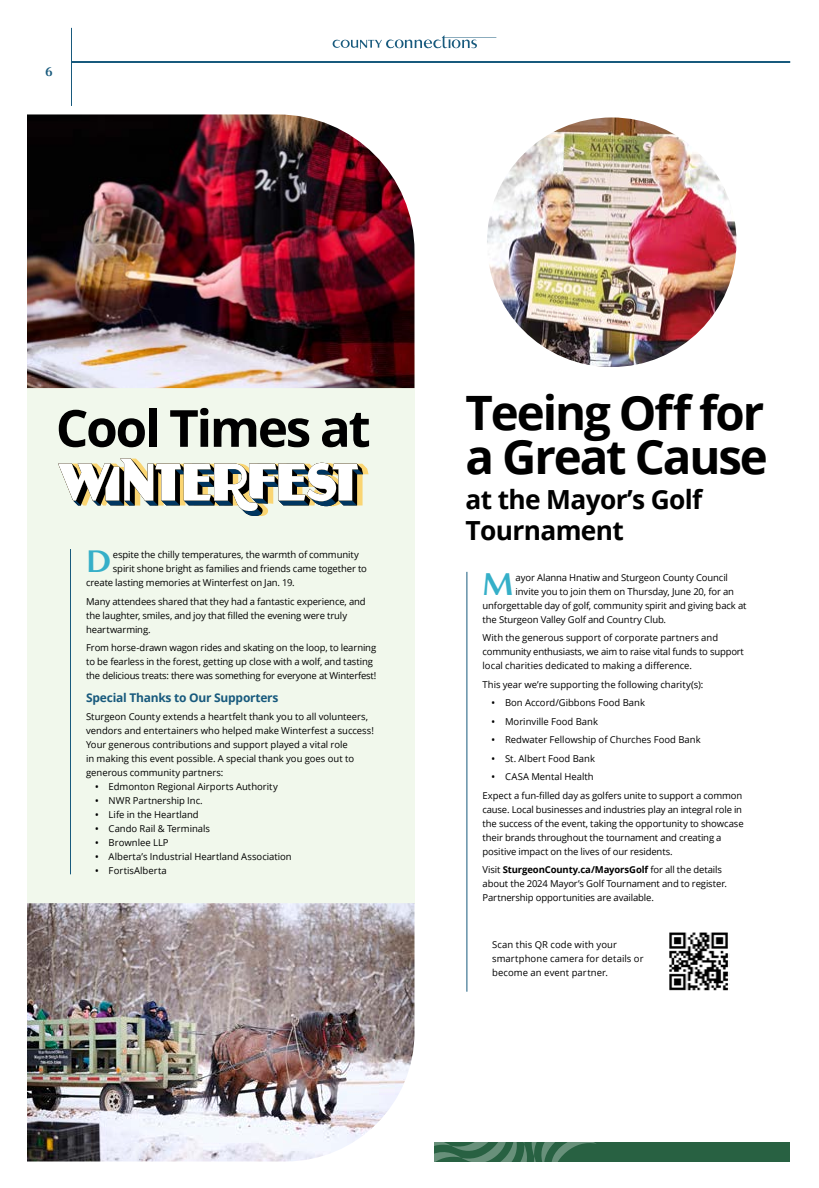
<style>
.page{position:relative;width:819px;height:1188px;background:#fff}
.page>*{position:absolute;margin:0;border:0;box-sizing:border-box;transform-origin:0 0}
.t1{font:700 51.2px "Open Sans";letter-spacing:-.045em;color:#000}
.t2{font:700 47.4px/44.1px "Open Sans";letter-spacing:-.045em;color:#000}
.t3{font:700 30px "Accent Graphic";color:#35afc8}
.t4{font:700 26.3px/31.6px "Open Sans";letter-spacing:-.025em;color:#000}
.t5{font:700 12px "Open Sans";letter-spacing:-.02em;color:#185a7d}
.t6{font:700 12px "Accent Graphic";color:#185a7d}
.t7{font:9.5px/14px "Open Sans";letter-spacing:-.005em;color:#000}
.s1{font-weight:600}
.s2{font-weight:700}
</style>
<div class="page">
<div style="left:27px;top:355px;width:388px;height:548px;background:#f1f8ec"></div>
<hr style="left:70px;top:549px;width:1px;height:325px;background:#185a7d">
<img style="left:27px;top:114px;width:387px;height:274px">
<img style="left:27px;top:903px;width:387px;height:258px">
<svg style="left:58px;top:458px;width:311px;height:58px"></svg>
<img style="left:485px;top:116px;width:253px;height:253px;border-radius:126px">
<hr style="left:466px;top:572px;width:1px;height:420px;background:#185a7d">
<div style="left:435px;top:1142px;width:355px;height:19px;background:#286142"></div>
<svg style="left:435px;top:1142px;width:161px;height:19px"></svg>
<img style="left:669px;top:932px;width:60px;height:59px">
<p class="t6" style="left:45px;top:66px;width:9px">6</p>
<h1 class="t1" style="left:56px;top:408px;width:316px">Cool Times at</h1>
<h3 class="t3" style="left:86px;top:546px;width:26px">D</h3>
<p class="t7" style="left:113px;top:549px;width:248px">espite the chilly temperatures, the warmth of community</p>
<p class="t7" style="left:113px;top:563px;width:256px">spirit shone bright as families and friends came together to</p>
<p class="t7" style="left:86px;top:577px;width:210px">create lasting memories at Winterfest on Jan. 19.</p>
<p class="t7" style="left:86px;top:595px;width:281px">Many attendees shared that they had a fantastic experience, and the laughter, smiles, and joy that filled the evening were truly heartwarming.</p>
<p class="t7" style="left:86px;top:642px;width:292px">From horse-drawn wagon rides and skating on the loop, to learning to be fearless in the forest, getting up close with a wolf, and tasting the delicious treats: there was something for everyone at Winterfest!</p>
<p class="t5" style="left:86px;top:692px;width:194px">Special Thanks to Our Supporters</p>
<p class="t7" style="left:86px;top:709px;width:289px">Sturgeon County extends a heartfelt thank you to all volunteers, vendors and entertainers who helped make Winterfest a success!<br>Your generous contributions and support played a vital role<br>in making this event possible. A special thank you goes out to generous community partners:</p>
<p class="t7" style="left:95px;top:779px;width:184px"><span class="s1">•</span> Edmonton Regional Airports Authority</p>
<p class="t7" style="left:95px;top:793px;width:109px"><span class="s1">•</span> NWR Partnership Inc.</p>
<p class="t7" style="left:95px;top:807px;width:105px"><span class="s1">•</span> Life in the Heartland</p>
<p class="t7" style="left:95px;top:821px;width:116px"><span class="s1">•</span> Cando Rail &amp; Terminals</p>
<p class="t7" style="left:95px;top:837px;width:75px"><span class="s1">•</span> Brownlee LLP</p>
<p class="t7" style="left:95px;top:849px;width:198px"><span class="s1">•</span> Alberta’s Industrial Heartland Association</p>
<p class="t7" style="left:95px;top:865px;width:73px"><span class="s1">•</span> FortisAlberta</p>
<h2 class="t2" style="left:466px;top:390px;width:304px">Teeing Off for a Great Cause</h2>
<h3 class="t4" style="left:466px;top:486px;width:238px">at the Mayor’s Golf<br>Tournament</h3>
<h3 class="t3" style="left:483px;top:569px;width:33px">M</h3>
<p class="t7" style="left:516px;top:570px;width:214px">ayor Alanna Hnatiw and Sturgeon County Council</p>
<p class="t7" style="left:516px;top:585px;width:220px">invite you to join them on Thursday, June 20, for an</p>
<p class="t7" style="left:483px;top:599px;width:266px">unforgettable day of golf, community spirit and giving back at</p>
<p class="t7" style="left:483px;top:612px;width:185px">the Sturgeon Valley Golf and Country Club.</p>
<p class="t7" style="left:483px;top:632px;width:263px">With the generous support of corporate partners and community enthusiasts, we aim to raise vital funds to support local charities dedicated to making a difference.</p>
<p class="t7" style="left:483px;top:677px;width:222px">This year we’re supporting the following charity(s):</p>
<p class="t7" style="left:492px;top:696px;width:155px"><span class="s1">•</span> Bon Accord/Gibbons Food Bank</p>
<p class="t7" style="left:492px;top:715px;width:108px"><span class="s1">•</span> Morinville Food Bank</p>
<p class="t7" style="left:492px;top:733px;width:211px"><span class="s1">•</span> Redwater Fellowship of Churches Food Bank</p>
<p class="t7" style="left:492px;top:751px;width:105px"><span class="s1">•</span> St. Albert Food Bank</p>
<p class="t7" style="left:483px;top:767px;width:261px;line-height:18.5px;text-indent:9px"><span class="s1">•</span> CASA Mental Health<br>Expect a fun-filled day as golfers unite to support a common</p>
<p class="t7" style="left:483px;top:803px;width:263px">cause. Local businesses and industries play an integral role in the success of the event, taking the opportunity to showcase their brands throughout the tournament and creating a positive impact on the lives of our residents.</p>
<p class="t7" style="left:483px;top:864px;width:246px">Visit <span class="s2">SturgeonCounty.ca/MayorsGolf</span> for all the details about the 2024 Mayor’s Golf Tournament and to register.<br>Partnership opportunities are available.</p>
<p class="t7" style="left:492px;top:938px;width:153px">Scan this QR code with your smartphone camera for details or become an event partner.</p>
</div>
